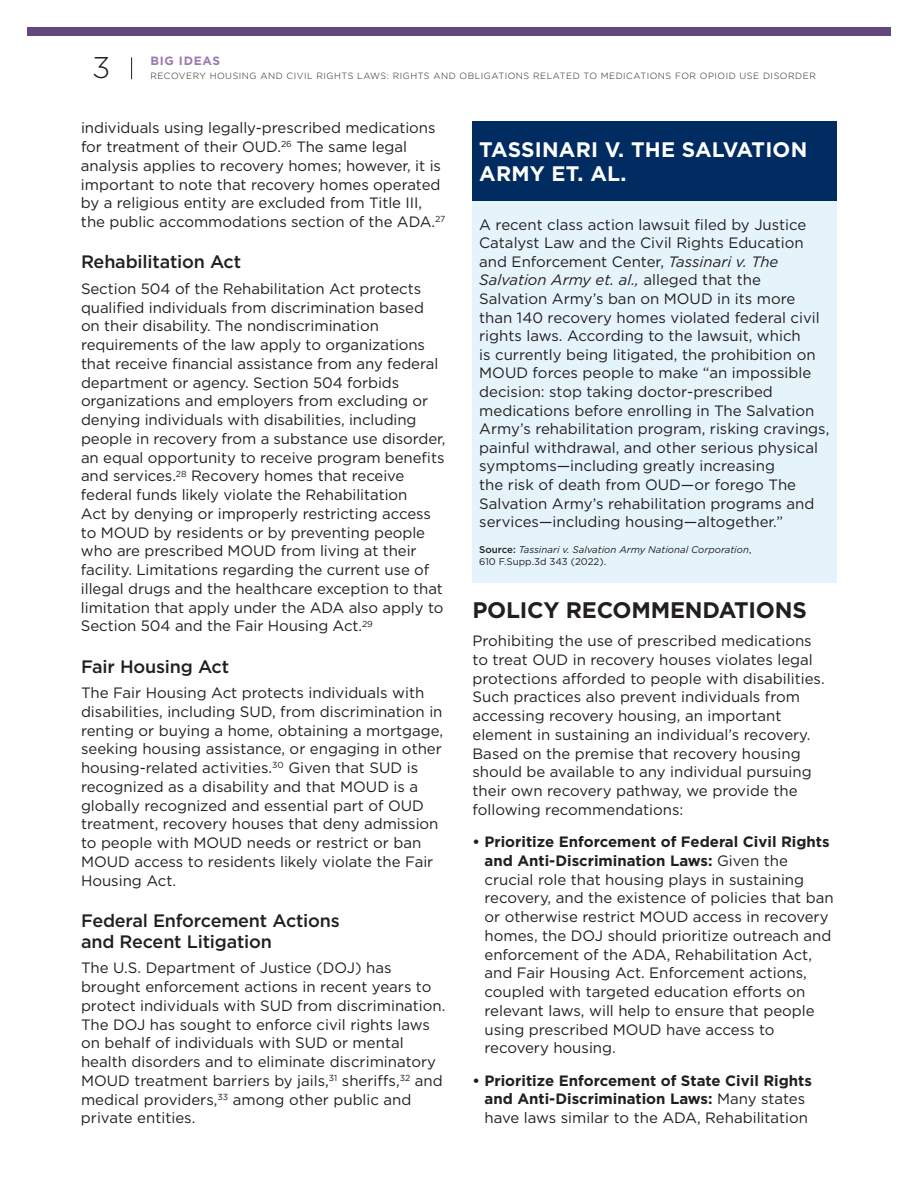
<style>
.page{position:relative;width:918px;height:1188px;background:#fff}
.page>*{position:absolute;margin:0;border:0;box-sizing:border-box;transform-origin:0 0}
.t1{font:300 30px "Gotham";color:#231f20}
.t2{font:700 22.5px "Gotham";letter-spacing:-.01em;color:#231f20}
.t3{font:700 21px/24px "Gotham";letter-spacing:.01em;color:#fff}
.t4{font:500 18px/21px "Gotham";letter-spacing:-.01em;color:#231f20}
.t5{font:15px/18.8px "Gotham";color:#231f20}
.t6{font:700 15px/18.8px "Gotham";color:#231f20;text-align:center}
.t7{font:700 12px "Gotham";letter-spacing:.06em;color:#9d79af}
.t8{font:italic 9.75px/12px "Gotham";color:#231f20}
.t9{font:300 9px "Gotham";letter-spacing:.06em;color:#231f20}
.s1{font-style:italic}
.s2{font-weight:500;font-style:normal}
.s3{font-style:normal}
.s4{font-weight:700}
.s5{font-weight:400}
</style>
<div class="page">
<div style="left:27px;top:27px;width:864px;height:9px;background:#63487d"></div>
<svg style="left:131px;top:57px;width:1px;height:22px"></svg>
<div style="left:472px;top:201px;width:365px;height:382px;background:#e5f3fb"></div>
<div style="left:472px;top:122px;width:365px;height:79px;background:#002c62"></div>
<h1 class="t1" style="left:92px;top:49px;width:20px">3</h1>
<p class="t7" style="left:150px;top:53px;width:71px">BIG IDEAS</p>
<p class="t9" style="left:150px;top:70px;width:667px">RECOVERY HOUSING AND CIVIL RIGHTS LAWS: RIGHTS AND OBLIGATIONS RELATED TO MEDICATIONS FOR OPIOID USE DISORDER</p>
<p class="t5" style="left:81px;top:118px;width:366px">individuals using legally-prescribed medications for treatment of their OUD.<sup>26</sup> The same legal analysis applies to recovery homes; however, it is important to note that recovery homes operated by a religious entity are excluded from Title III, the public accommodations section of the ADA.<sup>27</sup></p>
<h4 class="t4" style="left:81px;top:251px;width:162px">Rehabilitation Act</h4>
<p class="t5" style="left:81px;top:279px;width:366px">Section 504 of the Rehabilitation Act protects qualified individuals from discrimination based on their disability. The nondiscrimination requirements of the law apply to organizations that receive financial assistance from any federal department or agency. Section 504 forbids organizations and employers from excluding or denying individuals with disabilities, including people in recovery from a substance use disorder, an equal opportunity to receive program benefits and services.<sup>28</sup> Recovery homes that receive federal funds likely violate the Rehabilitation<br>Act by denying or improperly restricting access to MOUD by residents or by preventing people who are prescribed MOUD from living at their facility. Limitations regarding the current use of illegal drugs and the healthcare exception to that limitation that apply under the ADA also apply to Section 504 and the Fair Housing Act.<sup>29</sup></p>
<h4 class="t4" style="left:81px;top:656px;width:150px">Fair Housing Act</h4>
<p class="t5" style="left:81px;top:683px;width:364px">The Fair Housing Act protects individuals with disabilities, including SUD, from discrimination in renting or buying a home, obtaining a mortgage, seeking housing assistance, or engaging in other housing-related activities.<sup>30</sup> Given that SUD is recognized as a disability and that MOUD is a globally recognized and essential part of OUD treatment, recovery houses that deny admission to people with MOUD needs or restrict or ban MOUD access to residents likely violate the Fair Housing Act.</p>
<h4 class="t4" style="left:81px;top:910px;width:260px">Federal Enforcement Actions and Recent Litigation</h4>
<p class="t5" style="left:81px;top:958px;width:366px">The U.S. Department of Justice (DOJ) has brought enforcement actions in recent years to protect individuals with SUD from discrimination.<br>The DOJ has sought to enforce civil rights laws on behalf of individuals with SUD or mental health disorders and to eliminate discriminatory MOUD treatment barriers by jails,<sup>31</sup> sheriffs,<sup>32</sup> and medical providers,<sup>33</sup> among other public and private entities.</p>
<p class="t3" style="left:479px;top:137px;width:330px">TASSINARI V. THE SALVATION<br>ARMY ET. AL.</p>
<p class="t5" style="left:479px;top:215px;width:352px">A recent class action lawsuit filed by Justice Catalyst Law and the Civil Rights Education and Enforcement Center, <span class="s1">Tassinari v. The Salvation Army et. al.,</span> alleged that the Salvation Army’s ban on MOUD in its more than 140 recovery homes violated federal civil rights laws. According to the lawsuit, which<br>is currently being litigated, the prohibition on MOUD forces people to make “an impossible decision: stop taking doctor-prescribed medications before enrolling in The Salvation Army’s rehabilitation program, risking cravings, painful withdrawal, and other serious physical symptoms—including greatly increasing<br>the risk of death from OUD—or forego The Salvation Army’s rehabilitation programs and services—including housing—altogether.”</p>
<p class="t8" style="left:479px;top:543px;width:274px"><span class="s2">Source:</span> Tassinari v. Salvation Army National Corporation<span class="s3">,<br>610 F.Supp.3d 343 (2022).</span></p>
<h3 class="t2" style="left:472px;top:596px;width:336px">POLICY RECOMMENDATIONS</h3>
<p class="t5" style="left:472px;top:631px;width:354px">Prohibiting the use of prescribed medications to treat OUD in recovery houses violates legal protections afforded to people with disabilities.<br>Such practices also prevent individuals from accessing recovery housing, an important element in sustaining an individual’s recovery.<br>Based on the premise that recovery housing should be available to any individual pursuing their own recovery pathway, we provide the following recommendations:</p>
<p class="t5" style="left:484px;top:832px;width:351px;text-indent:-12px"><span class="s4">• Prioritize Enforcement of Federal Civil Rights and Anti-Discrimination Laws:</span> Given the crucial role that housing plays in sustaining recovery, and the existence of policies that ban or otherwise restrict MOUD access in recovery homes, the DOJ should prioritize outreach and enforcement of the ADA, Rehabilitation Act, and Fair Housing Act. Enforcement actions, coupled with targeted education efforts on relevant laws, will help to ensure that people using prescribed MOUD have access to recovery housing.</p>
<p class="t6" style="left:472px;top:1071px;width:341px">• Prioritize Enforcement of State Civil Rights and Anti-Discrimination Laws: <span class="s5">Many states have laws similar to the ADA, Rehabilitation</span></p>
</div>
